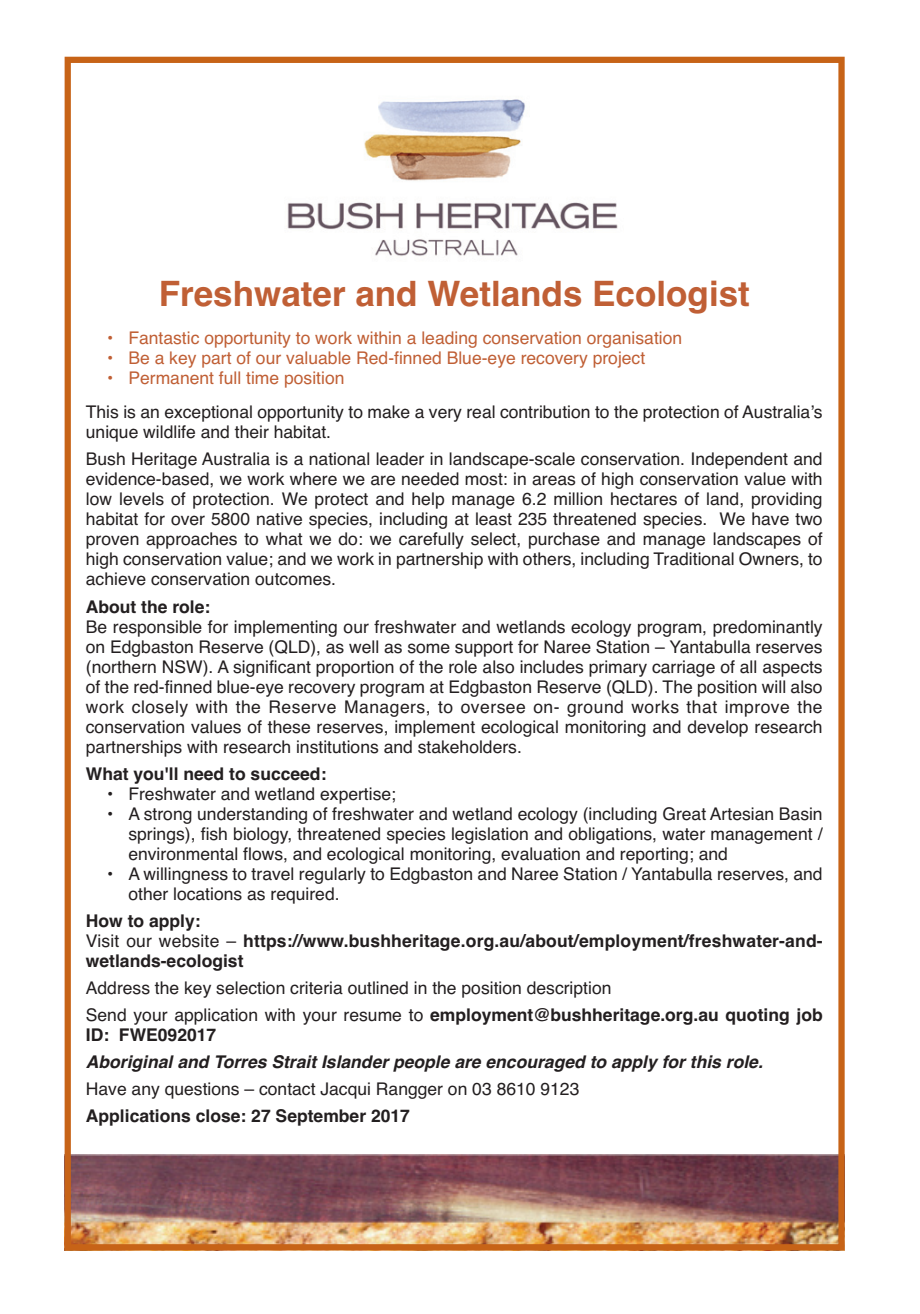
<style>
.page{position:relative;width:920px;height:1314px;background:#fff}
.page>*{position:absolute;margin:0;border:0;box-sizing:border-box;transform-origin:0 0}
.t1{font:700 35px "Helvetica";color:#c05f35}
.t2{font:17.5px/20px "Helvetica";color:#231f20}
.t3{font:700 17.5px/20px "Helvetica";color:#231f20}
.t4{font:17.5px "Helvetica";color:#c05f35}
.t5{font:italic 700 17.5px "Helvetica";color:#231f20}
.s1{font-weight:400}
.s2{font-weight:700}
</style>
<div class="page">
<img style="left:72px;top:1155px;width:765px;height:88px">
<div style="left:65px;top:57px;width:779px;height:1193px;border:6px solid #c76317"></div>
<img style="left:287px;top:99px;width:331px;height:158px">
<h1 class="t1" style="left:159px;top:281px;width:592px">Freshwater and Wetlands Ecologist</h1>
<p class="t4" style="left:107px;top:332px;width:576px">• Fantastic opportunity to work within a leading conservation organisation</p>
<p class="t4" style="left:107px;top:352px;width:539px">• Be a key part of our valuable Red-finned Blue-eye recovery project</p>
<p class="t4" style="left:107px;top:372px;width:239px">• Permanent full time position</p>
<p class="t2" style="left:86px;top:404px;width:738px">This is an exceptional opportunity to make a very real contribution to the protection of Australia’s unique wildlife and their habitat.</p>
<p class="t2" style="left:86px;top:451px;width:738px;text-align:justify">Bush Heritage Australia is a national leader in landscape-scale conservation. Independent and evidence-based, we work where we are needed most: in areas of high conservation value with low levels of protection. We protect and help manage 6.2 million hectares of land, providing habitat for over 5800 native species, including at least 235 threatened species. We have two proven approaches to what we do: we carefully select, purchase and manage landscapes of high conservation value; and we work in partnership with others, including Traditional Owners, to achieve conservation outcomes.</p>
<p class="t3" style="left:86px;top:598px;width:126px">About the role:</p>
<p class="t2" style="left:86px;top:618px;width:738px;text-align:justify">Be responsible for implementing our freshwater and wetlands ecology program, predominantly on Edgbaston Reserve (QLD), as well as some support for Naree Station – Yantabulla reserves (northern NSW). A significant proportion of the role also includes primary carriage of all aspects of the red-finned blue-eye recovery program at Edgbaston Reserve (QLD). The position will also work closely with the Reserve Managers, to oversee on- ground works that improve the conservation values of these reserves, implement ecological monitoring and develop research partnerships with research institutions and stakeholders.</p>
<p class="t3" style="left:86px;top:765px;width:242px">What you'll need to succeed:</p>
<p class="t2" style="left:107px;top:785px;width:290px">• Freshwater and wetland expertise;</p>
<p class="t2" style="left:128px;top:805px;width:695px;text-align:justify;text-indent:-21px">• A strong understanding of freshwater and wetland ecology (including Great Artesian Basin springs), fish biology, threatened species legislation and obligations, water management / environmental flows, and ecological monitoring, evaluation and reporting; and</p>
<p class="t2" style="left:128px;top:865px;width:695px;text-indent:-21px">• A willingness to travel regularly to Edgbaston and Naree Station / Yantabulla reserves, and other locations as required.</p>
<p class="t3" style="left:86px;top:912px;width:738px">How to apply:<br><span class="s1">Visit our website –</span> https://www.bushheritage.org.au/about/employment/freshwater-and&shy;wetlands-ecologist</p>
<p class="t2" style="left:86px;top:976px;width:738px;line-height:27px">Address the key selection criteria outlined in the position description<br>Send your application with your resume to <span class="s2">employment@bushheritage.org.au quoting job</span></p>
<p class="t3" style="left:86px;top:1026px;width:132px">ID: FWE092017</p>
<p class="t5" style="left:86px;top:1055px;width:678px">Aboriginal and Torres Strait Islander people are encouraged to apply for this role.</p>
<p class="t2" style="left:86px;top:1081px;width:495px">Have any questions – contact Jacqui Rangger on 03 8610 9123</p>
<p class="t3" style="left:86px;top:1108px;width:325px">Applications close: 27 September 2017</p>
</div>
